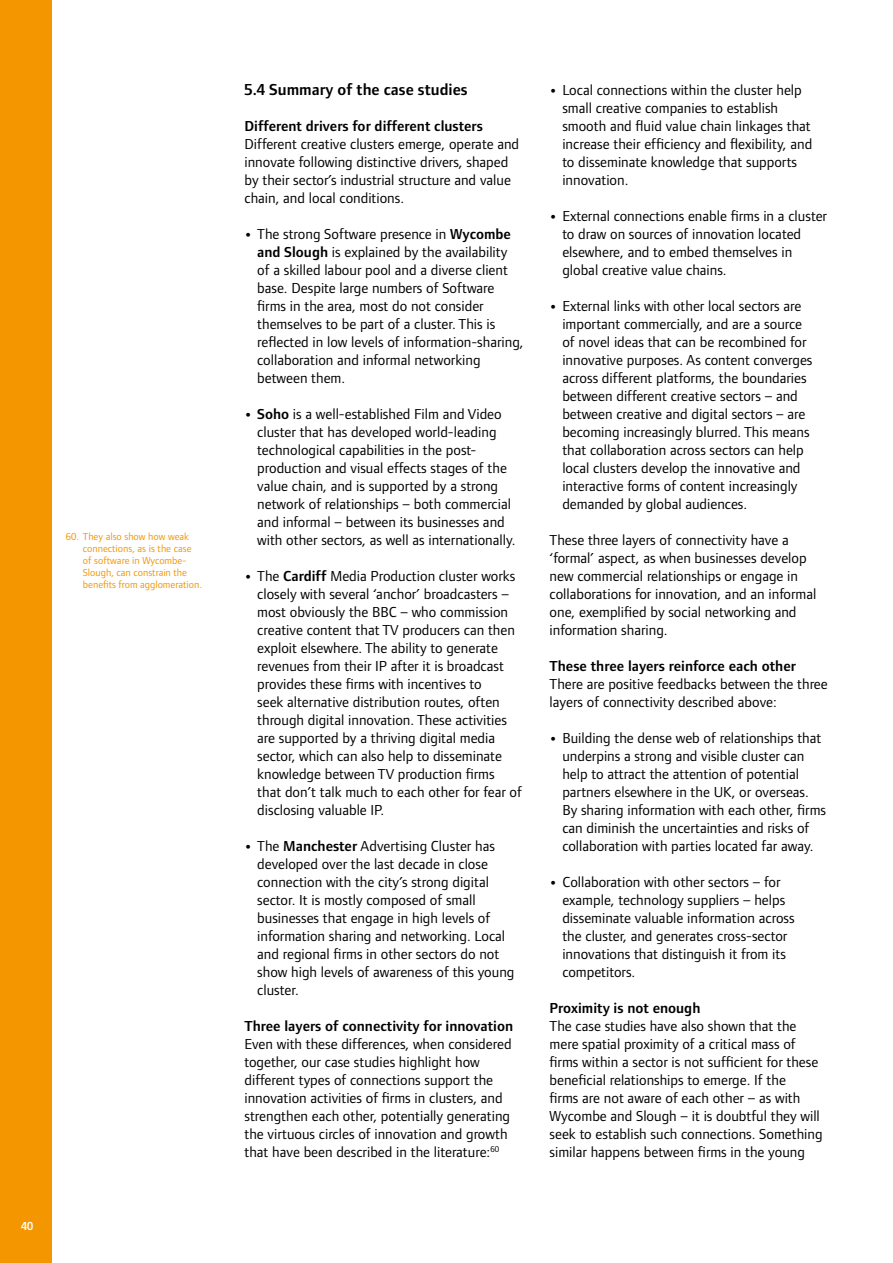
<style>
.page{position:relative;width:893px;height:1263px;background:#fff}
.page>*{position:absolute;margin:0;border:0;box-sizing:border-box;transform-origin:0 0}
.t1{font:600 16.5px "Foundry Form Sans";color:#000}
.t2{font:15px/18px "Foundry Form Sans";color:#000}
.t3{font:600 15px "Foundry Form Sans";color:#000}
.t4{font:600 12px "Foundry Form Sans";color:#fff}
.t5{font:10.5px/12px "Foundry Form Sans";color:#f49600}
.s1{font-weight:700;font-stretch:expanded}
.s2{font-weight:600}
</style>
<div class="page">
<div style="left:0;top:0;width:51px;height:1263px;background:#f49600"></div>
<p class="t5" style="left:83px;top:530px;width:121px;text-indent:-17px">60. They also show how weak connections, as is the case of software in Wycombe-<br>Slough, can constrain the benefits from agglomeration.</p>
<p class="t4" style="left:21px;top:1219px;width:13px">40</p>
<p class="t1" style="left:244px;top:80px;width:225px">5.4 Summary of the case studies</p>
<p class="t3" style="left:244px;top:117px;width:240px">Different drivers for different clusters</p>
<p class="t2" style="left:244px;top:134px;width:276px">Different creative clusters emerge, operate and innovate following distinctive drivers, shaped by their sector’s industrial structure and value chain, and local conditions.</p>
<p class="t2" style="left:257px;top:224px;width:268px;text-indent:-13px"><span class="s1">•</span> The strong Software presence in <span class="s2">Wycombe and Slough</span> is explained by the availability<br>of a skilled labour pool and a diverse client base. Despite large numbers of Software firms in the area, most do not consider themselves to be part of a cluster. This is reflected in low levels of information-sharing, collaboration and informal networking between them.</p>
<p class="t2" style="left:257px;top:404px;width:260px;text-indent:-13px"><span class="s1">•</span> <span class="s2">Soho</span> is a well-established Film and Video cluster that has developed world-leading technological capabilities in the post&shy;production and visual effects stages of the value chain, and is supported by a strong network of relationships – both commercial and informal – between its businesses and with other sectors, as well as internationally.</p>
<p class="t2" style="left:257px;top:566px;width:266px;text-indent:-13px"><span class="s1">•</span> The <span class="s2">Cardiff</span> Media Production cluster works closely with several ‘anchor’ broadcasters – most obviously the BBC – who commission creative content that TV producers can then exploit elsewhere. The ability to generate revenues from their IP after it is broadcast provides these firms with incentives to<br>seek alternative distribution routes, often through digital innovation. These activities are supported by a thriving digital media sector, which can also help to disseminate knowledge between TV production firms that don’t talk much to each other for fear of disclosing valuable IP.</p>
<p class="t2" style="left:257px;top:836px;width:259px;text-indent:-13px"><span class="s1">•</span> The <span class="s2">Manchester</span> Advertising Cluster has developed over the last decade in close connection with the city’s strong digital sector. It is mostly composed of small businesses that engage in high levels of information sharing and networking. Local and regional firms in other sectors do not show high levels of awareness of this young cluster.</p>
<p class="t3" style="left:244px;top:1017px;width:270px">Three layers of connectivity for innovation</p>
<p class="t2" style="left:244px;top:1034px;width:269px">Even with these differences, when considered together, our case studies highlight how different types of connections support the innovation activities of firms in clusters, and strengthen each other, potentially generating the virtuous circles of innovation and growth that have been described in the literature:<sup>60</sup></p>
<p class="t2" style="left:562px;top:80px;width:251px;text-indent:-13px"><span class="s1">•</span> Local connections within the cluster help small creative companies to establish smooth and fluid value chain linkages that increase their efficiency and flexibility, and to disseminate knowledge that supports innovation.</p>
<p class="t2" style="left:562px;top:206px;width:266px;text-indent:-13px"><span class="s1">•</span> External connections enable firms in a cluster to draw on sources of innovation located elsewhere, and to embed themselves in global creative value chains.</p>
<p class="t2" style="left:562px;top:296px;width:252px;text-indent:-13px"><span class="s1">•</span> External links with other local sectors are important commercially, and are a source of novel ideas that can be recombined for innovative purposes. As content converges across different platforms, the boundaries between different creative sectors – and between creative and digital sectors – are becoming increasingly blurred. This means that collaboration across sectors can help local clusters develop the innovative and interactive forms of content increasingly demanded by global audiences.</p>
<p class="t2" style="left:550px;top:530px;width:268px">These three layers of connectivity have a ‘formal’ aspect, as when businesses develop new commercial relationships or engage in collaborations for innovation, and an informal one, exemplified by social networking and information sharing.</p>
<p class="t3" style="left:550px;top:657px;width:248px">These three layers reinforce each other</p>
<p class="t2" style="left:550px;top:674px;width:280px">There are positive feedbacks between the three layers of connectivity described above:</p>
<p class="t2" style="left:562px;top:728px;width:265px;text-indent:-13px"><span class="s1">•</span> Building the dense web of relationships that underpins a strong and visible cluster can help to attract the attention of potential partners elsewhere in the UK, or overseas.<br>By sharing information with each other, firms can diminish the uncertainties and risks of collaboration with parties located far away.</p>
<p class="t2" style="left:562px;top:872px;width:234px;text-indent:-13px"><span class="s1">•</span> Collaboration with other sectors – for example, technology suppliers – helps disseminate valuable information across the cluster, and generates cross-sector innovations that distinguish it from its competitors.</p>
<p class="t3" style="left:550px;top:999px;width:152px">Proximity is not enough</p>
<p class="t2" style="left:550px;top:1016px;width:274px">The case studies have also shown that the mere spatial proximity of a critical mass of firms within a sector is not sufficient for these beneficial relationships to emerge. If the<br>firms are not aware of each other – as with Wycombe and Slough – it is doubtful they will seek to establish such connections. Something similar happens between firms in the young</p>
</div>
